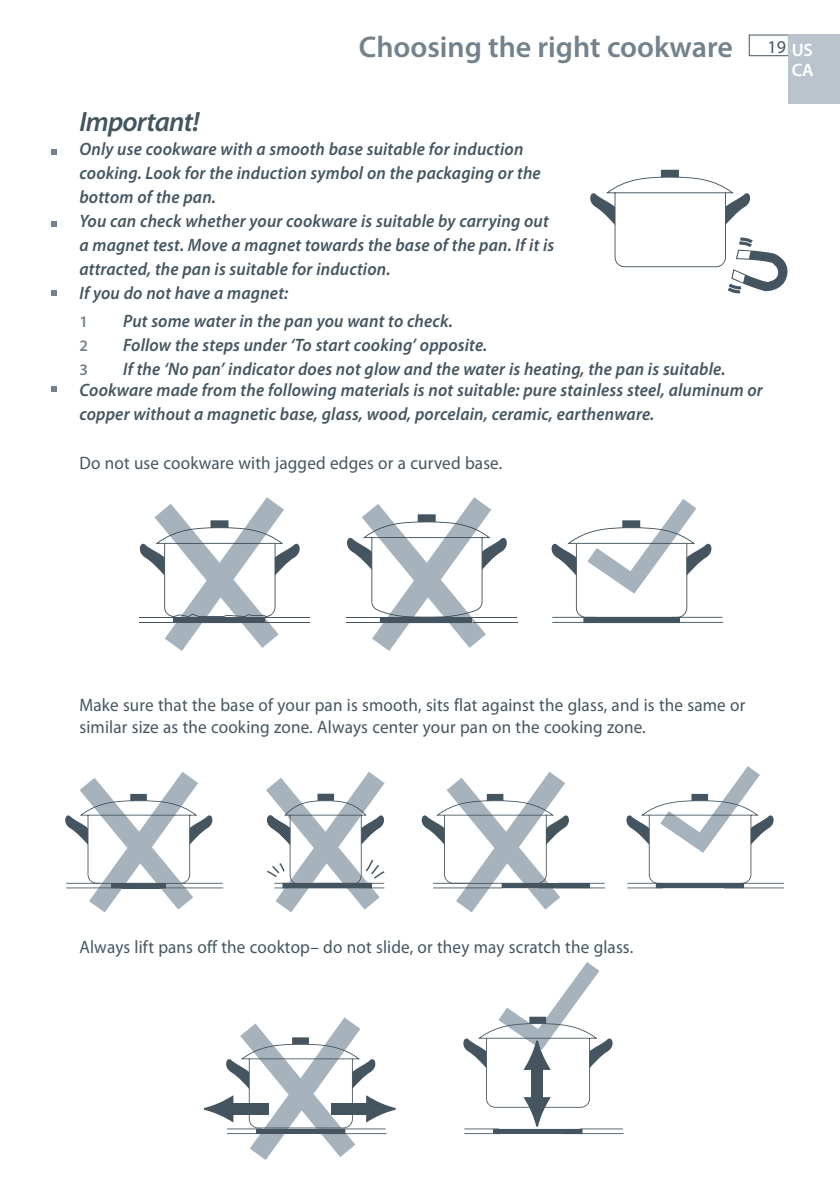
<style>
.page{position:relative;width:840px;height:1191px;background:#fff}
.page>*{position:absolute;margin:0;border:0;box-sizing:border-box;transform-origin:0 0}
.t1{font:600 30px "Myriad Pro";color:#73828d}
.t2{font:italic 600 28px "Myriad Pro";letter-spacing:-.03em;color:#455560}
.t3{font:italic 600 18px/24px "Myriad Pro";letter-spacing:.01em;color:#455560;scale:.95 1}
.t4{font:18px/22px "Myriad Pro";letter-spacing:.01em;color:#455560;scale:.95 1}
.t5{font:600 18px/20px "Myriad Pro";color:#fff}
.t6{font:600 16px "Myriad Pro";color:#73828d}
.s1{font-weight:400;font-size:18px;color:#455560}
</style>
<div class="page">
<svg style="left:748px;top:35px;width:40px;height:21px"></svg>
<svg style="left:51px;top:149px;width:6px;height:5px"></svg>
<svg style="left:51px;top:221px;width:6px;height:5px"></svg>
<svg style="left:51px;top:290px;width:6px;height:5px"></svg>
<svg style="left:51px;top:386px;width:6px;height:5px"></svg>
<svg style="left:590px;top:170px;width:198px;height:123px"></svg>
<svg style="left:347px;top:497px;width:160px;height:154px"></svg>
<hr style="left:346px;top:622px;width:36px;height:1px;background:#455560">
<hr style="left:346px;top:617px;width:36px;height:1px;background:#455560">
<hr style="left:472px;top:622px;width:45px;height:1px;background:#455560">
<hr style="left:472px;top:617px;width:44px;height:1px;background:#455560">
<svg style="left:139px;top:497px;width:161px;height:154px"></svg>
<div style="left:173px;top:617px;width:92px;height:5px;background:#455560"></div>
<hr style="left:139px;top:622px;width:36px;height:1px;background:#455560">
<hr style="left:139px;top:617px;width:36px;height:1px;background:#455560">
<hr style="left:265px;top:622px;width:45px;height:1px;background:#455560">
<hr style="left:265px;top:617px;width:44px;height:1px;background:#455560">
<hr style="left:671px;top:617px;width:51px;height:1px;background:#455560">
<hr style="left:667px;top:622px;width:55px;height:1px;background:#455560">
<svg style="left:551px;top:499px;width:163px;height:124px"></svg>
<hr style="left:741px;top:883px;width:41px;height:1px;background:#455560">
<hr style="left:723px;top:887px;width:59px;height:1px;background:#455560">
<svg style="left:626px;top:766px;width:150px;height:122px"></svg>
<hr style="left:557px;top:882px;width:47px;height:1px;background:#455560">
<hr style="left:538px;top:887px;width:67px;height:1px;background:#455560">
<hr style="left:180px;top:883px;width:42px;height:1px;background:#455560">
<hr style="left:163px;top:887px;width:60px;height:1px;background:#455560">
<svg style="left:266px;top:772px;width:119px;height:140px"></svg>
<svg style="left:421px;top:772px;width:168px;height:140px"></svg>
<svg style="left:65px;top:772px;width:151px;height:140px"></svg>
<hr style="left:579px;top:1128px;width:43px;height:1px;background:#455560">
<hr style="left:562px;top:1133px;width:61px;height:1px;background:#455560">
<hr style="left:464px;top:1133px;width:36px;height:1px;background:#455560">
<svg style="left:463px;top:962px;width:152px;height:171px"></svg>
<svg style="left:204px;top:1017px;width:191px;height:143px"></svg>
<div style="left:788px;top:34px;width:51px;height:70px;background:#bbc4cc"></div>
<h1 class="t1" style="left:358px;top:35px;width:428px">Choosing the right cookware <span class="s1">19</span></h1>
<p class="t5" style="left:791px;top:42px;width:23px">US<br>CA</p>
<h2 class="t2" style="left:79px;top:111px;width:121px">Important!</h2>
<p class="t3" style="left:79px;top:139px;width:501px">Only use cookware with a smooth base suitable for induction cooking. Look for the induction symbol on the packaging or the bottom of the pan.<br>You can check whether your cookware is suitable by carrying out a magnet test. Move a magnet towards the base of the pan. If it is attracted, the pan is suitable for induction.<br>If you do not have a magnet:</p>
<p class="t6" style="left:79px;top:315px;width:10px">1</p>
<p class="t3" style="left:123px;top:310px;width:348px">Put some water in the pan you want to check.</p>
<p class="t6" style="left:79px;top:339px;width:10px">2</p>
<p class="t3" style="left:123px;top:334px;width:384px">Follow the steps under ‘To start cooking’ opposite.</p>
<p class="t6" style="left:79px;top:363px;width:10px">3</p>
<p class="t3" style="left:79px;top:360px;width:720px;line-height:21px;text-align:center">If the ‘No pan’ indicator does not glow and the water is heating, the pan is suitable.<br>Cookware made from the following materials is not suitable: pure stainless steel, aluminum or</p>
<p class="t3" style="left:79px;top:403px;width:606px">copper without a magnetic base, glass, wood, porcelain, ceramic, earthenware.</p>
<p class="t4" style="left:79px;top:453px;width:446px">Do not use cookware with jagged edges or a curved base.</p>
<p class="t4" style="left:79px;top:695px;width:702px">Make sure that the base of your pan is smooth, sits flat against the glass, and is the same or similar size as the cooking zone. Always center your pan on the cooking zone.</p>
<p class="t4" style="left:79px;top:937px;width:584px">Always lift pans off the cooktop– do not slide, or they may scratch the glass.</p>
</div>
